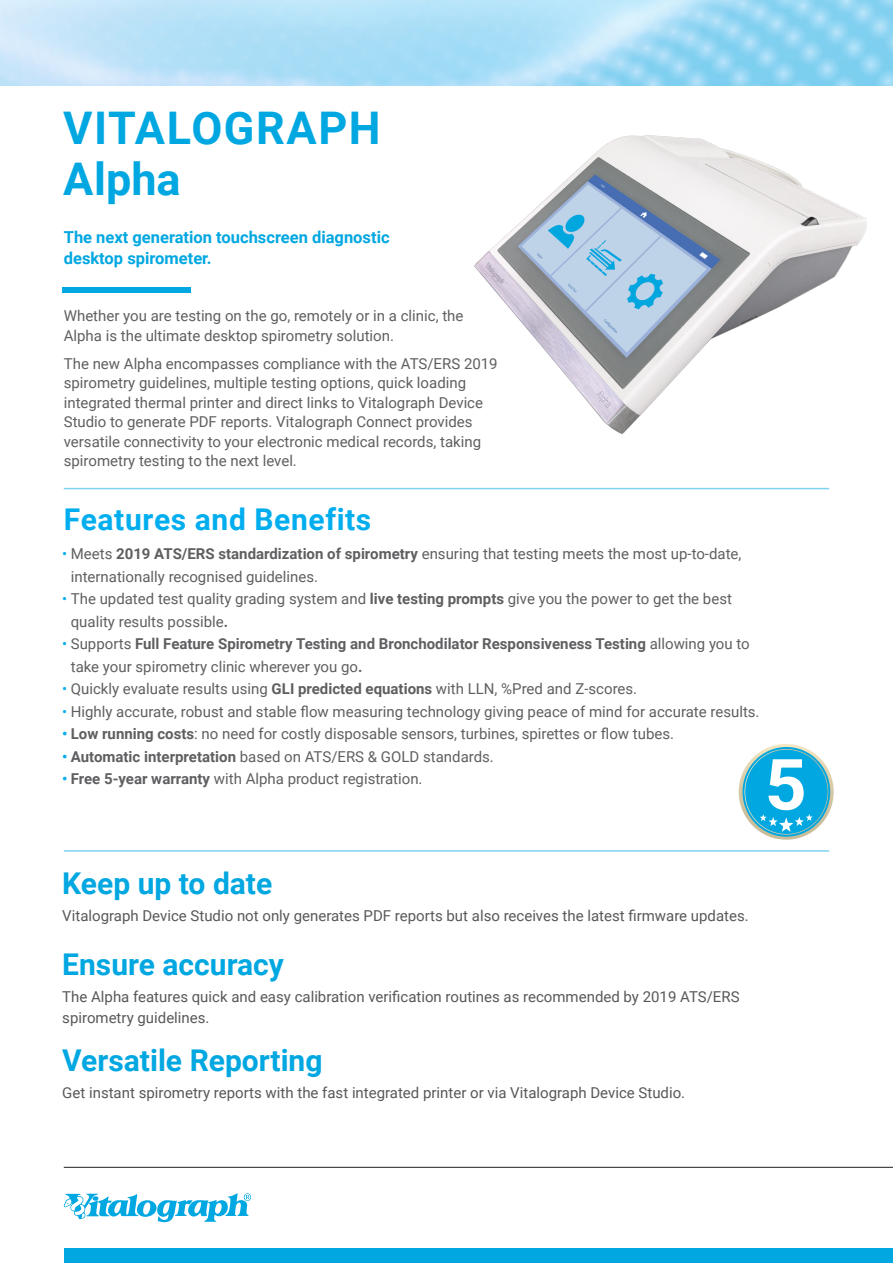
<style>
.page{position:relative;width:893px;height:1263px;background:#fff}
.page>*{position:absolute;margin:0;border:0;box-sizing:border-box;transform-origin:0 0}
.t1{font:700 45px/51px "Roboto";letter-spacing:.03em;color:#00a7e1}
.t2{font:700 30px "Roboto";color:#00a7e1}
.t3{font:700 30px "Roboto";letter-spacing:.02em;color:#00aeef}
.t4{font:700 16.5px/21px "Roboto";color:#00a7e1}
.t5{font:15px/19.5px "Roboto";color:#5f5f62}
.t6{font:15px/21px "Roboto";color:#57585a}
.t7{font:700 15px/22.5px "Roboto";color:#5f5f62}
.s1{color:#00aeef}
.s2{font-weight:700}
.s3{font-weight:400;color:#00aeef}
.s4{font-weight:400}
.s5{font-weight:700;color:#00aeef}
</style>
<div class="page">
<hr style="left:64px;top:1167px;width:829px;height:1px;background:#231f20">
<svg style="left:64px;top:1193px;width:187px;height:29px"></svg>
<div style="left:64px;top:1248px;width:829px;height:15px;background:#00a7e1"></div>
<hr style="left:64px;top:488px;width:765px;height:1px;background:#00a7e1">
<div style="left:62px;top:287px;width:129px;height:6px;background:#00a7e1"></div>
<img style="left:473px;top:85px;width:393px;height:349px">
<hr style="left:64px;top:850px;width:765px;height:2px;background:#00a7e1">
<svg style="left:739px;top:744px;width:95px;height:96px"></svg>
<svg style="left:744px;top:749px;width:84px;height:86px"></svg>
<h1 class="t1" style="left:63px;top:101px;width:319px">VITALOGRAPH<br>Alpha</h1>
<p class="t4" style="left:64px;top:226px;width:327px">The next generation touchscreen diagnostic desktop spirometer.</p>
<p class="t5" style="left:64px;top:305px;width:401px">Whether you are testing on the go, remotely or in a clinic, the<br>Alpha is the ultimate desktop spirometry solution.</p>
<p class="t5" style="left:64px;top:353px;width:435px">The new Alpha encompasses compliance with the ATS/ERS 2019 spirometry guidelines, multiple testing options, quick loading integrated thermal printer and direct links to Vitalograph Device Studio to generate PDF reports. Vitalograph Connect provides versatile connectivity to your electronic medical records, taking spirometry testing to the next level.</p>
<h2 class="t3" style="left:64px;top:499px;width:309px">Features and Benefits</h2>
<p class="t5" style="left:71px;top:542px;width:672px;line-height:22.5px;text-indent:-9px"><span class="s1">•</span> Meets <span class="s2">2019 ATS/ERS standardization of spirometry</span> ensuring that testing meets the most up-to-date, internationally recognised guidelines.</p>
<p class="t5" style="left:71px;top:587px;width:663px;line-height:22.5px;text-indent:-9px"><span class="s1">•</span> The updated test quality grading system and <span class="s2">live testing prompts</span> give you the power to get the best quality results possible<span class="s2">.</span></p>
<p class="t7" style="left:71px;top:632px;width:680px;text-indent:-9px"><span class="s3">•</span> <span class="s4">Supports</span> Full Feature Spirometry Testing and Bronchodilator Responsiveness Testing <span class="s4">allowing you to take your spirometry clinic wherever you go</span>.</p>
<p class="t5" style="left:62px;top:679px;width:576px"><span class="s1">•</span> Quickly evaluate results using <span class="s2">GLI predicted equations</span> with LLN, %Pred and Z-scores.</p>
<p class="t5" style="left:62px;top:701px;width:699px"><span class="s1">•</span> Highly accurate, robust and stable flow measuring technology giving peace of mind for accurate results.</p>
<p class="t5" style="left:62px;top:724px;width:613px"><span class="s5">•</span> <span class="s2">Low running costs</span>: no need for costly disposable sensors, turbines, spirettes or flow tubes.</p>
<p class="t5" style="left:62px;top:746px;width:433px"><span class="s5">•</span> <span class="s2">Automatic interpretation</span> based on ATS/ERS &amp; GOLD standards.</p>
<p class="t5" style="left:62px;top:769px;width:362px"><span class="s5">•</span> <span class="s2">Free 5-year warranty</span> with Alpha product registration.</p>
<h2 class="t2" style="left:62px;top:862px;width:212px">Keep up to date</h2>
<p class="t6" style="left:62px;top:904px;width:688px">Vitalograph Device Studio not only generates PDF reports but also receives the latest firmware updates.</p>
<h2 class="t2" style="left:62px;top:943px;width:223px">Ensure accuracy</h2>
<p class="t6" style="left:62px;top:985px;width:679px">The Alpha features quick and easy calibration verification routines as recommended by 2019 ATS/ERS spirometry guidelines.</p>
<h2 class="t2" style="left:62px;top:1039px;width:262px">Versatile Reporting</h2>
<p class="t6" style="left:62px;top:1081px;width:624px">Get instant spirometry reports with the fast integrated printer or via Vitalograph Device Studio.</p>
</div>
